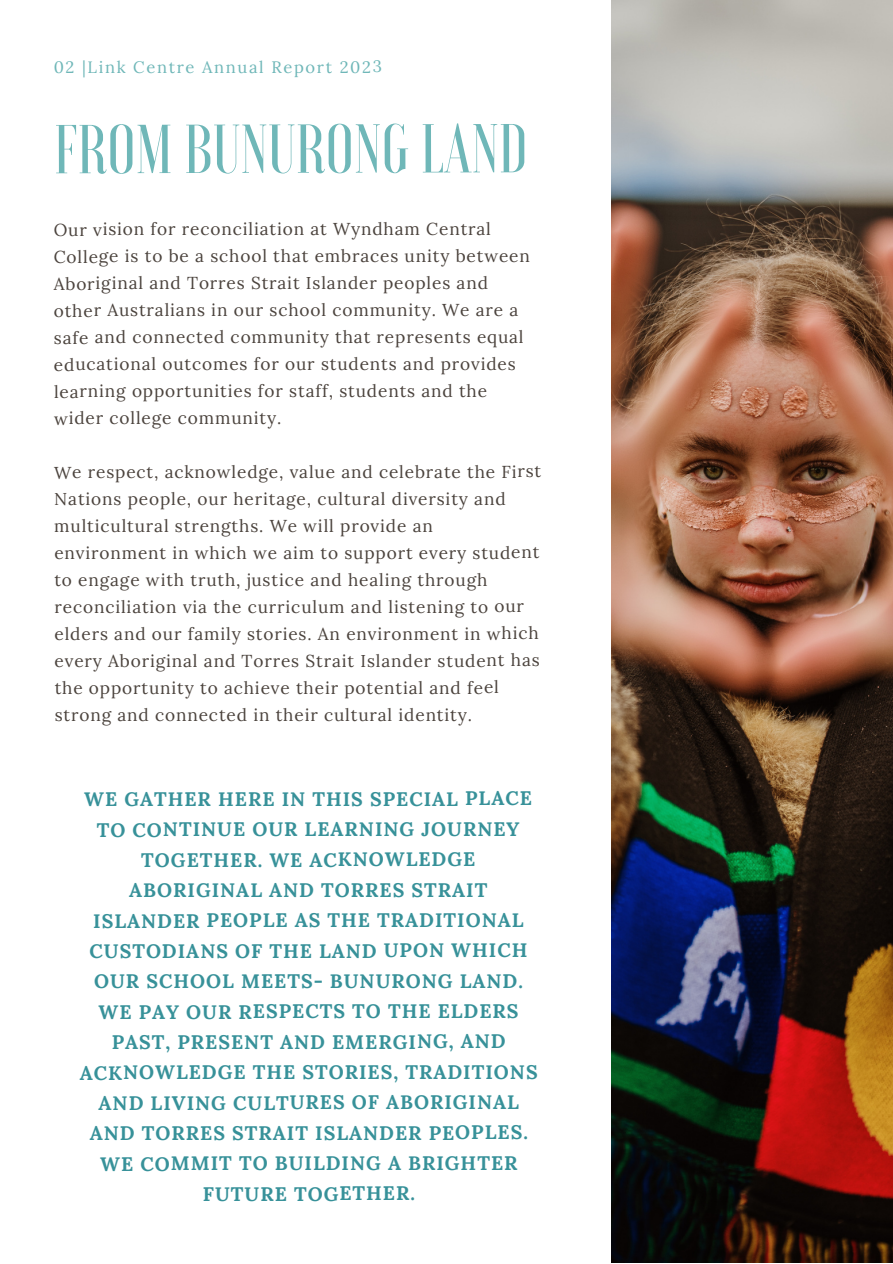
<style>
.page{position:relative;width:893px;height:1264px;background:#fff}
.page>*{position:absolute;margin:0;border:0;box-sizing:border-box;transform-origin:0 0}
.t1{font:500 69px "Voga";color:#6fb7b8}
.t2{font:700 19.5px/30.3px "Lora";letter-spacing:.045em;color:#379199;text-align:center}
.t3{font:17.25px/27px "Lora";letter-spacing:.045em;color:#4b433d}
.t4{font:16.5px "Lora";letter-spacing:.095em;color:#6fb7b8}
</style>
<div class="page">
<img style="left:611px;top:0;width:281px;height:1262px">
<p class="t4" style="left:54px;top:56px;width:330px">02 |Link Centre Annual Report 2023</p>
<p class="t1" style="left:54px;top:114px;width:475px">FROM BUNURONG LAND</p>
<p class="t3" style="left:54px;top:215px;width:477px">Our vision for reconciliation at Wyndham Central College is to be a school that embraces unity between Aboriginal and Torres Strait Islander peoples and other Australians in our school community. We are a safe and connected community that represents equal educational outcomes for our students and provides learning opportunities for staff, students and the wider college community.</p>
<p class="t3" style="left:54px;top:458px;width:488px">We respect, acknowledge, value and celebrate the First Nations people, our heritage, cultural diversity and multicultural strengths. We will provide an environment in which we aim to support every student to engage with truth, justice and healing through reconciliation via the curriculum and listening to our elders and our family stories. An environment in which every Aboriginal and Torres Strait Islander student has the opportunity to achieve their potential and feel strong and connected in their cultural identity.</p>
<p class="t2" style="left:80px;top:783px;width:459px">WE GATHER HERE IN THIS SPECIAL PLACE<br>TO CONTINUE OUR LEARNING JOURNEY<br>TOGETHER. WE ACKNOWLEDGE<br>ABORIGINAL AND TORRES STRAIT<br>ISLANDER PEOPLE AS THE TRADITIONAL<br>CUSTODIANS OF THE LAND UPON WHICH<br>OUR SCHOOL MEETS- BUNURONG LAND.<br>WE PAY OUR RESPECTS TO THE ELDERS<br>PAST, PRESENT AND EMERGING, AND<br>ACKNOWLEDGE THE STORIES, TRADITIONS<br>AND LIVING CULTURES OF ABORIGINAL<br>AND TORRES STRAIT ISLANDER PEOPLES.<br>WE COMMIT TO BUILDING A BRIGHTER<br>FUTURE TOGETHER.</p>
</div>
